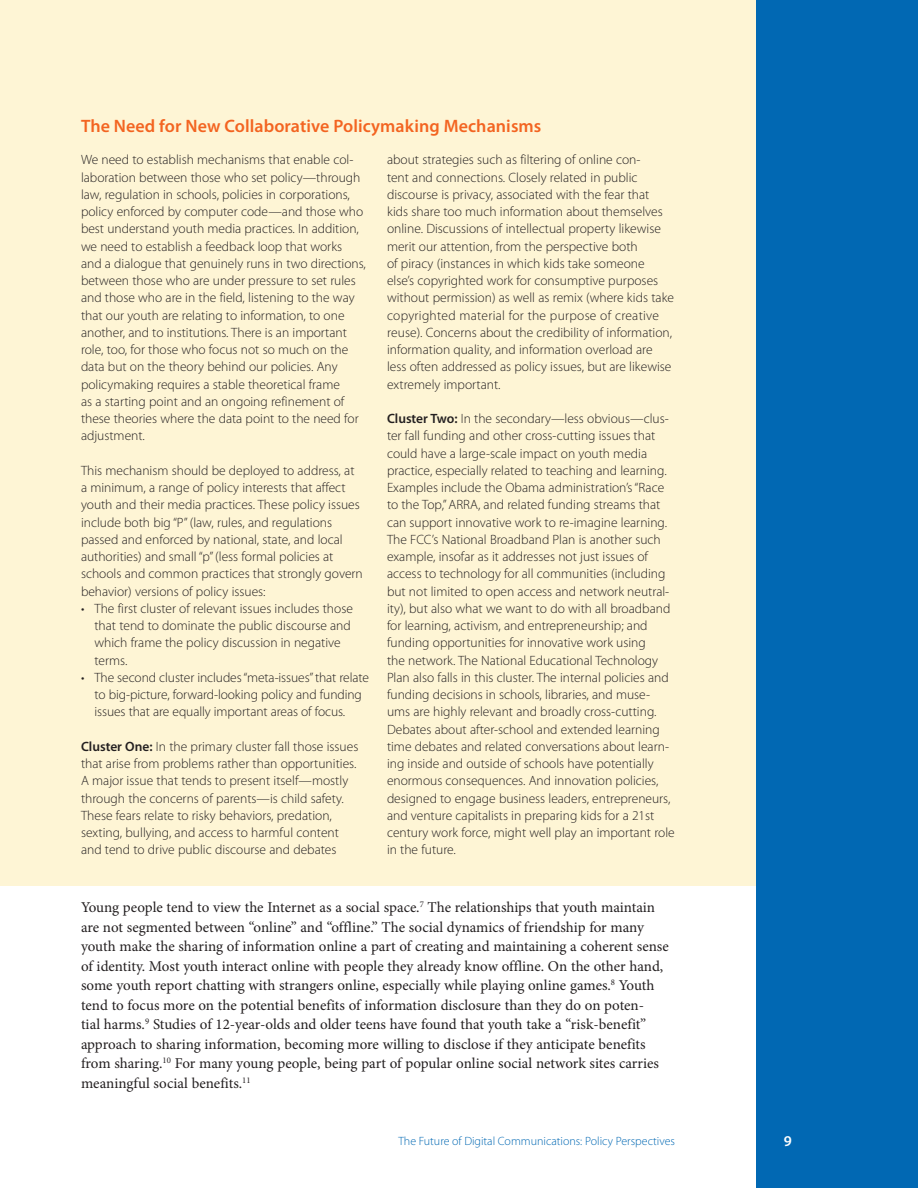
<style>
.page{position:relative;width:918px;height:1188px;background:#fff}
.page>*{position:absolute;margin:0;border:0;box-sizing:border-box;transform-origin:0 0}
.Sidebar__Head{font:600 18px "Myriad Pro";letter-spacing:.005em;color:#f36421}
.Text__Body_Text{font:15px/19.5px "Minion Pro";color:#231f20}
.t1{font:600 15px "Myriad Pro";color:#fff}
.Sidebar_Text{font:300 13.5px/17.2px "Myriad Pro";color:#231f20}
.Sidebar__Text_before{font:300 13.5px/17.2px "Myriad Pro";color:#231f20}
.Sidebar__Bullet_Last{font:300 13.5px/17.2px "Myriad Pro";letter-spacing:-.005em;color:#231f20}
.Sidebar__Bullet{font:300 13.5px/17.2px "Myriad Pro";color:#231f20}
.t2{font:300 12px "Myriad Pro";color:#0168b3}
.s1{font-weight:600}
</style>
<div class="page">
<div style="left:0;top:0;width:918px;height:885px;background:#fef5d5"></div>
<div style="left:756px;top:0;width:162px;height:1188px;background:#0168b3"></div>
<p class="Sidebar__Head" style="left:81px;top:115px;width:462px">The Need for New Collaborative Policymaking Mechanisms</p>
<p class="Sidebar_Text" style="left:81px;top:151px;width:286px">We need to establish mechanisms that enable col&shy;laboration between those who set policy—through law, regulation in schools, policies in corporations, policy enforced by computer code—and those who best understand youth media practices. In addition, we need to establish a feedback loop that works and a dialogue that genuinely runs in two directions, between those who are under pressure to set rules and those who are in the field, listening to the way that our youth are relating to information, to one another, and to institutions. There is an important role, too, for those who focus not so much on the data but on the theory behind our policies. Any policymaking requires a stable theoretical frame<br>as a starting point and an ongoing refinement of these theories where the data point to the need for adjustment.</p>
<p class="Sidebar__Text_before" style="left:81px;top:462px;width:283px">This mechanism should be deployed to address, at a minimum, a range of policy interests that affect youth and their media practices. These policy issues include both big “P” (law, rules, and regulations passed and enforced by national, state, and local authorities) and small “p” (less formal policies at schools and common practices that strongly govern behavior) versions of policy issues:</p>
<p class="Sidebar__Bullet" style="left:94px;top:600px;width:260px;text-indent:-14px">• The first cluster of relevant issues includes those that tend to dominate the public discourse and which frame the policy discussion in negative terms.</p>
<p class="Sidebar__Bullet_Last" style="left:94px;top:669px;width:276px;text-indent:-14px">• The second cluster includes “meta-issues” that relate to big-picture, forward-looking policy and funding issues that are equally important areas of focus.</p>
<p class="Sidebar_Text" style="left:81px;top:738px;width:279px"><span class="s1">Cluster One:</span> In the primary cluster fall those issues that arise from problems rather than opportunities.<br>A major issue that tends to present itself—mostly through the concerns of parents—is child safety.<br>These fears relate to risky behaviors, predation, sexting, bullying, and access to harmful content and tend to drive public discourse and debates</p>
<p class="Sidebar_Text" style="left:387px;top:151px;width:289px">about strategies such as filtering of online con-<br>tent and connections. Closely related in public discourse is privacy, associated with the fear that<br>kids share too much information about themselves online. Discussions of intellectual property likewise merit our attention, from the perspective both<br>of piracy (instances in which kids take someone else’s copyrighted work for consumptive purposes without permission) as well as remix (where kids take copyrighted material for the purpose of creative reuse). Concerns about the credibility of information, information quality, and information overload are less often addressed as policy issues, but are likewise extremely important.</p>
<p class="Sidebar_Text" style="left:387px;top:410px;width:289px"><span class="s1">Cluster Two:</span> In the secondary—less obvious—clus&shy;ter fall funding and other cross-cutting issues that could have a large-scale impact on youth media practice, especially related to teaching and learning.<br>Examples include the Obama administration’s “Race to the Top,” ARRA, and related funding streams that can support innovative work to re-imagine learning.<br>The FCC’s National Broadband Plan is another such example, insofar as it addresses not just issues of access to technology for all communities (including but not limited to open access and network neutral&shy;ity), but also what we want to do with all broadband for learning, activism, and entrepreneurship; and funding opportunities for innovative work using<br>the network. The National Educational Technology Plan also falls in this cluster. The internal policies and funding decisions in schools, libraries, and muse&shy;ums are highly relevant and broadly cross-cutting.<br>Debates about after-school and extended learning time debates and related conversations about learn&shy;ing inside and outside of schools have potentially enormous consequences. And innovation policies, designed to engage business leaders, entrepreneurs, and venture capitalists in preparing kids for a 21st century work force, might well play an important role in the future.</p>
<p class="Text__Body_Text" style="left:81px;top:898px;width:589px">Young people tend to view the Internet as a social space.<sup>7</sup> The relationships that youth maintain are not segmented between “online” and “offline.” The social dynamics of friendship for many youth make the sharing of information online a part of creating and maintaining a coherent sense of identity. Most youth interact online with people they already know offline. On the other hand, some youth report chatting with strangers online, especially while playing online games.<sup>8</sup> Youth tend to focus more on the potential benefits of information disclosure than they do on poten-<br>tial harms.<sup>9</sup> Studies of 12-year-olds and older teens have found that youth take a “risk-benefit” approach to sharing information, becoming more willing to disclose if they anticipate benefits from sharing.<sup>10</sup> For many young people, being part of popular online social network sites carries meaningful social benefits.<sup>11</sup></p>
<p class="t2" style="left:398px;top:1133px;width:278px">The Future of Digital Communications: Policy Perspectives</p>
<p class="t1" style="left:784px;top:1131px;width:10px">9</p>
</div>
